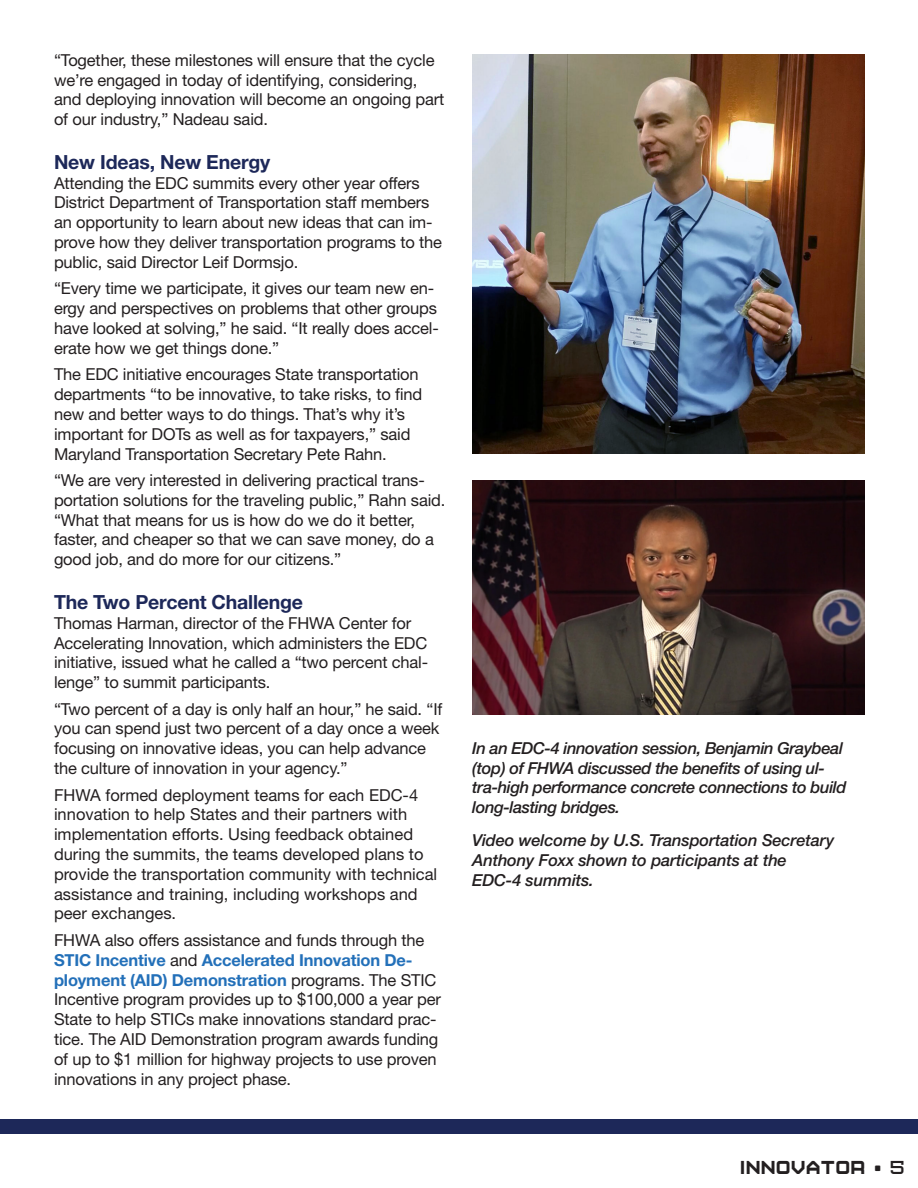
<style>
.page{position:relative;width:918px;height:1188px;background:#fff}
.page>*{position:absolute;margin:0;border:0;box-sizing:border-box;transform-origin:0 0}
.t1{font:27px "Cals Caps";color:#231f20}
.Body-Subhead-H2{font:700 19.5px "Helvetica Neue LT Std";letter-spacing:-.01em;color:#1d2859}
.Body-Copy{font:16.5px/19.8px "Helvetica Neue LT Std";letter-spacing:-.01em;color:#231f20}
.Photo_Captions{font:italic 500 16.5px/19.8px "Helvetica Neue LT Std";letter-spacing:-.025em;color:#231f20}
.s1{font-weight:700;color:#2370b9}
</style>
<div class="page">
<div style="left:0;top:1119px;width:918px;height:15px;background:#1d2859"></div>
<img style="left:472px;top:481px;width:392px;height:234px">
<img style="left:472px;top:54px;width:392px;height:400px">
<p class="Body-Copy" style="left:54px;top:50px;width:392px">“Together, these milestones will ensure that the cycle we’re engaged in today of identifying, considering, and deploying innovation will become an ongoing part of our industry,” Nadeau said.</p>
<h2 class="Body-Subhead-H2" style="left:54px;top:150px;width:218px">New Ideas, New Energy</h2>
<p class="Body-Copy" style="left:54px;top:173px;width:390px">Attending the EDC summits every other year offers District Department of Transportation staff members an opportunity to learn about new ideas that can im&shy;prove how they deliver transportation programs to the public, said Director Leif Dormsjo.</p>
<p class="Body-Copy" style="left:54px;top:278px;width:386px">“Every time we participate, it gives our team new en&shy;ergy and perspectives on problems that other groups have looked at solving,” he said. “It really does accel&shy;erate how we get things done.”</p>
<p class="Body-Copy" style="left:54px;top:364px;width:370px">The EDC initiative encourages State transportation departments “to be innovative, to take risks, to find new and better ways to do things. That’s why it’s important for DOTs as well as for taxpayers,” said Maryland Transportation Secretary Pete Rahn.</p>
<p class="Body-Copy" style="left:54px;top:470px;width:393px">“We are very interested in delivering practical trans&shy;portation solutions for the traveling public,” Rahn said. “What that means for us is how do we do it better, faster, and cheaper so that we can save money, do a good job, and do more for our citizens.”</p>
<h2 class="Body-Subhead-H2" style="left:54px;top:590px;width:251px">The Two Percent Challenge</h2>
<p class="Body-Copy" style="left:54px;top:613px;width:376px">Thomas Harman, director of the FHWA Center for Accelerating Innovation, which administers the EDC initiative, issued what he called a “two percent chal&shy;lenge” to summit participants.</p>
<p class="Body-Copy" style="left:54px;top:699px;width:390px">“Two percent of a day is only half an hour,” he said. “If you can spend just two percent of a day once a week focusing on innovative ideas, you can help advance the culture of innovation in your agency.”</p>
<p class="Body-Copy" style="left:54px;top:785px;width:385px">FHWA formed deployment teams for each EDC-4 innovation to help States and their partners with implementation efforts. Using feedback obtained during the summits, the teams developed plans to provide the transportation community with technical assistance and training, including workshops and peer exchanges.</p>
<p class="Body-Copy" style="left:54px;top:930px;width:389px">FHWA also offers assistance and funds through the <span class="s1">STIC Incentive</span> and <span class="s1">Accelerated Innovation De&shy;ployment (AID) Demonstration</span> programs. The STIC Incentive program provides up to $100,000 a year per State to help STICs make innovations standard prac&shy;tice. The AID Demonstration program awards funding of up to $1 million for highway projects to use proven innovations in any project phase.</p>
<p class="Photo_Captions" style="left:472px;top:738px;width:376px">In an EDC-4 innovation session, Benjamin Graybeal (top) of FHWA discussed the benefits of using ul&shy;tra-high performance concrete connections to build long-lasting bridges.</p>
<p class="Photo_Captions" style="left:472px;top:831px;width:364px">Video welcome by U.S. Transportation Secretary<br>Anthony Foxx shown to participants at the<br>EDC-4 summits.</p>
<h1 class="t1" style="left:740px;top:1153px;width:167px">INNOVATOR • 5</h1>
</div>
